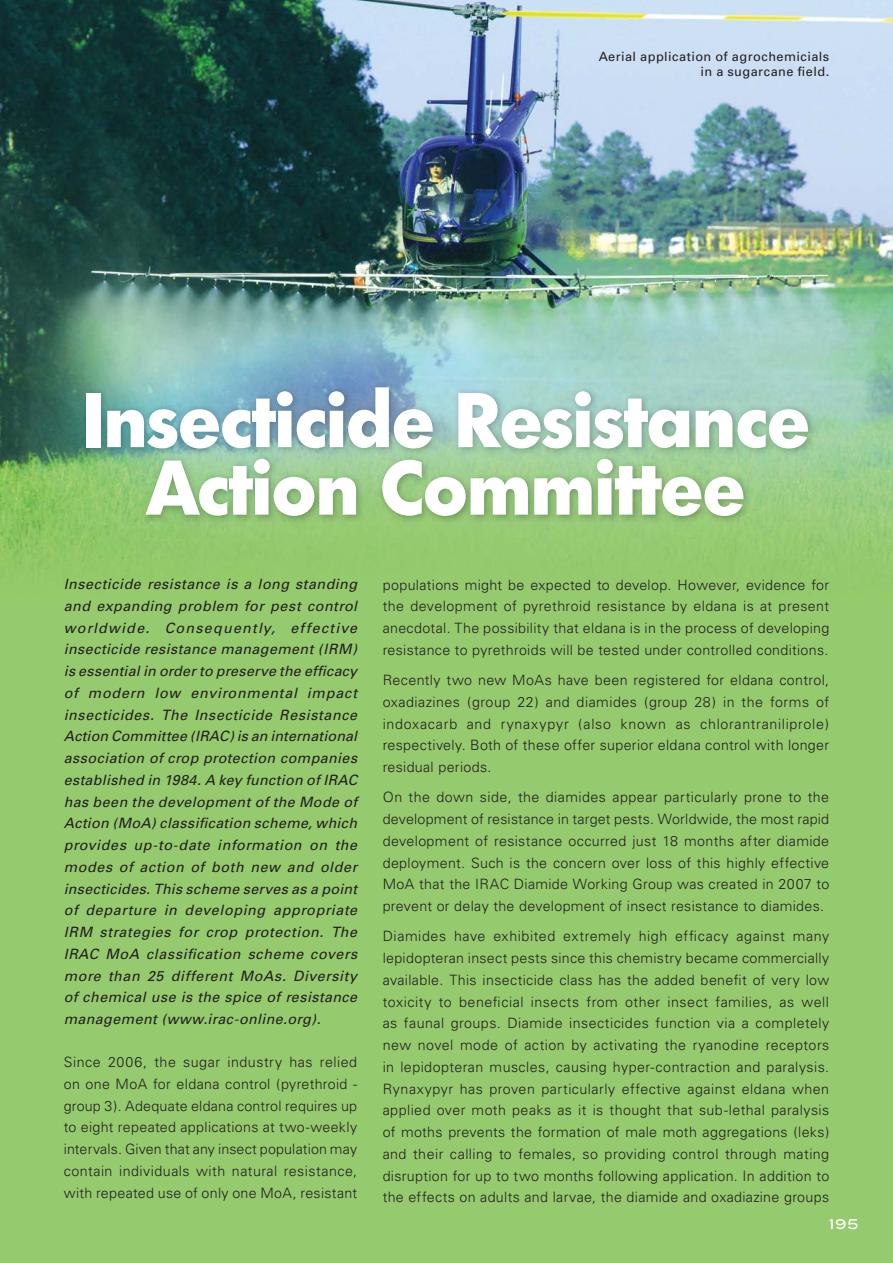
<style>
.page{position:relative;width:893px;height:1263px;background:#fff}
.page>*{position:absolute;margin:0;border:0;box-sizing:border-box;transform-origin:0 0}
.t1{font:800 75px/67.5px "Limerick";color:#fff;text-align:center}
.t2{font:300 14.25px/21.8px "Univers";letter-spacing:.02em;color:#231f20;text-align:justify}
.t3{font:italic 14.25px/21.8px "Univers";letter-spacing:.03em;color:#231f20;text-align:justify}
.t4{font:13.5px "Blair Md ITCTT Medium";color:#fff;scale:.95 1}
.t5{font:12.75px/15px "Univers";letter-spacing:.035em;color:#231f20;text-align:right}
</style>
<div class="page">
<img style="left:0;top:0;width:893px;height:1263px">
<img style="left:81px;top:382px;width:735px;height:142px">
<p class="t5" style="left:599px;top:50px;width:232px">Aerial application of agrochemicials in a sugarcane field.</p>
<h1 class="t1" style="left:84px;top:391px;width:727px">Insecticide Resistance<br>Action Committee</h1>
<p class="t3" style="left:64px;top:574px;width:295px">Insecticide resistance is a long standing and expanding problem for pest control worldwide. Consequently, effective insecticide resistance management (IRM) is essential in order to preserve the efficacy of modern low environmental impact insecticides. The Insecticide Resistance Action Committee (IRAC) is an international association of crop protection companies established in 1984. A key function of IRAC has been the development of the Mode of Action (MoA) classification scheme, which provides up-to-date information on the modes of action of both new and older insecticides. This scheme serves as a point of departure in developing appropriate IRM strategies for crop protection. The IRAC MoA classification scheme covers more than 25 different MoAs. Diversity of chemical use is the spice of resistance management (www.irac-online.org).</p>
<p class="t2" style="left:64px;top:1052px;width:295px">Since 2006, the sugar industry has relied on one MoA for eldana control (pyrethroid - group 3). Adequate eldana control requires up to eight repeated applications at two-weekly intervals. Given that any insect population may contain individuals with natural resistance, with repeated use of only one MoA, resistant</p>
<p class="t2" style="left:383px;top:575px;width:448px">populations might be expected to develop. However, evidence for the development of pyrethroid resistance by eldana is at present anecdotal. The possibility that eldana is in the process of developing resistance to pyrethroids will be tested under controlled conditions.</p>
<p class="t2" style="left:383px;top:670px;width:448px">Recently two new MoAs have been registered for eldana control, oxadiazines (group 22) and diamides (group 28) in the forms of indoxacarb and rynaxypyr (also known as chlorantraniliprole) respectively. Both of these offer superior eldana control with longer residual periods.</p>
<p class="t2" style="left:383px;top:788px;width:448px">On the down side, the diamides appear particularly prone to the development of resistance in target pests. Worldwide, the most rapid development of resistance occurred just 18 months after diamide deployment. Such is the concern over loss of this highly effective MoA that the IRAC Diamide Working Group was created in 2007 to prevent or delay the development of insect resistance to diamides.</p>
<p class="t2" style="left:383px;top:927px;width:448px">Diamides have exhibited extremely high efficacy against many lepidopteran insect pests since this chemistry became commercially available. This insecticide class has the added benefit of very low toxicity to beneficial insects from other insect families, as well as faunal groups. Diamide insecticides function via a completely new novel mode of action by activating the ryanodine receptors in lepidopteran muscles, causing hyper-contraction and paralysis.<br>Rynaxypyr has proven particularly effective against eldana when applied over moth peaks as it is thought that sub-lethal paralysis of moths prevents the formation of male moth aggregations (leks) and their calling to females, so providing control through mating disruption for up to two months following application. In addition to the effects on adults and larvae, the diamide and oxadiazine groups</p>
<p class="t4" style="left:830px;top:1216px;width:32px">195</p>
</div>
